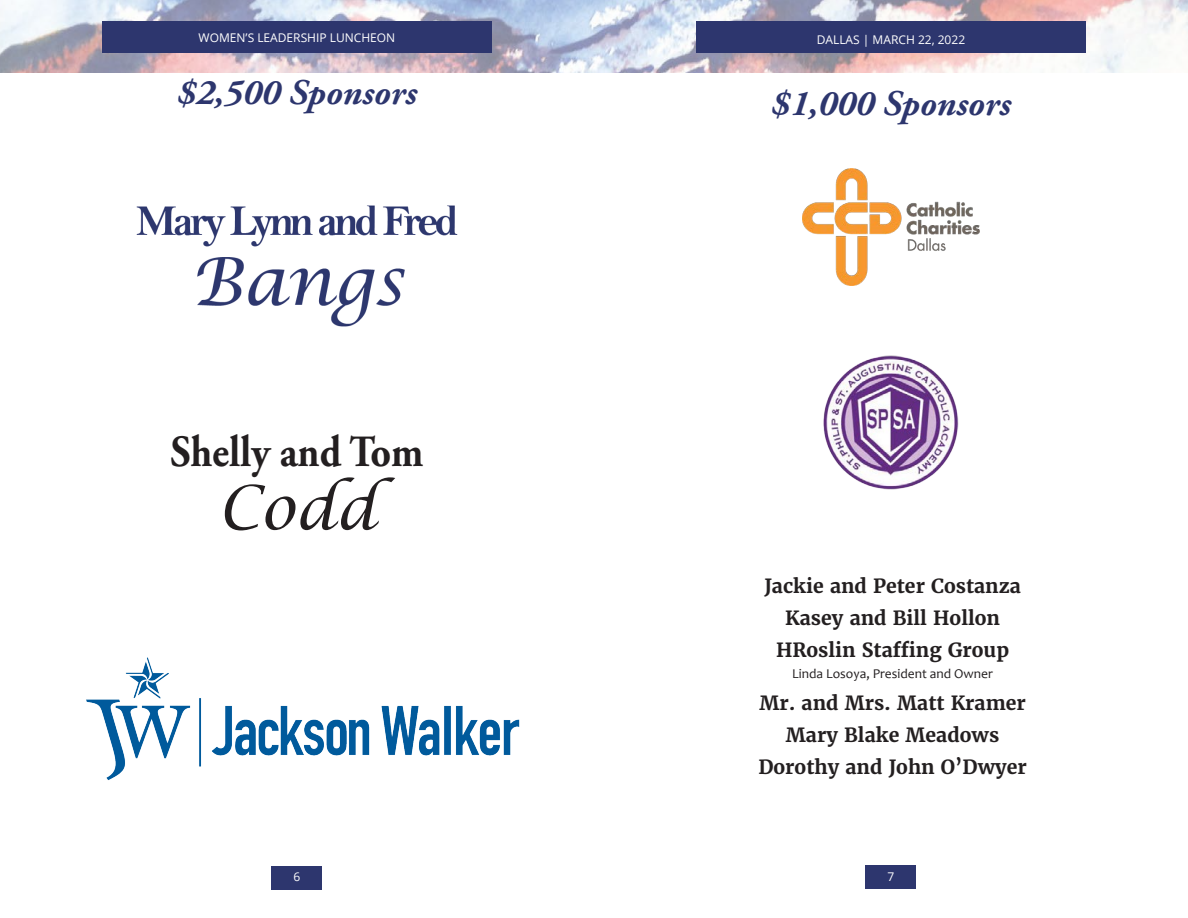
<style>
.page{position:relative;width:1188px;height:918px;background:#fff}
.page>*{position:absolute;margin:0;border:0;box-sizing:border-box;transform-origin:0 0}
.Body_Text_Defaults{font:italic 60.75px "Lucida Calligraphy";color:#231f20}
.Body_Text_Defaults-2{font:700 44.55px "Adobe Garamond Pro";color:#231f20;scale:.9 1}
.Section_Title{font:italic 700 36px "Adobe Garamond Pro";color:#2d366e}
.Short_Blurb_Header{font:700 19.5px "Merriweather";color:#231f20}
.Table_Body_Text{font:13.5px "Candara";color:#231f20}
.t1{font:12px "Open Sans";color:#fff}
</style>
<div class="page">
<img style="left:0;top:0;width:1188px;height:73px">
<img style="left:823px;top:355px;width:136px;height:135px">
<img style="left:802px;top:168px;width:178px;height:117px">
<img style="left:136px;top:205px;width:322px;height:122px">
<img style="left:86px;top:657px;width:434px;height:123px">
<div style="left:866px;top:865px;width:50px;height:24px;background:#2d366e"></div>
<div style="left:272px;top:866px;width:50px;height:23px;background:#2d366e"></div>
<div style="left:696px;top:21px;width:390px;height:32px;background:#2d366e"></div>
<div style="left:102px;top:21px;width:390px;height:32px;background:#2d366e"></div>
<p class="t1" style="left:199px;top:30px;width:198px">WOMEN’S LEADERSHIP LUNCHEON</p>
<p class="t1" style="left:817px;top:31px;width:150px">DALLAS | MARCH 22, 2022</p>
<p class="Section_Title" style="left:177px;top:72px;width:241px">$2,500 Sponsors</p>
<p class="Body_Text_Defaults-2" style="left:171px;top:426px;width:282px">Shelly and Tom</p>
<p class="Body_Text_Defaults" style="left:218px;top:471px;width:160px">Codd</p>
<p class="Section_Title" style="left:771px;top:83px;width:241px">$1,000 Sponsors</p>
<p class="Short_Blurb_Header" style="left:764px;top:574px;width:258px">Jackie and Peter Costanza</p>
<p class="Short_Blurb_Header" style="left:785px;top:606px;width:216px">Kasey and Bill Hollon</p>
<p class="Short_Blurb_Header" style="left:776px;top:637px;width:235px">HRoslin Staffing Group</p>
<p class="Table_Body_Text" style="left:792px;top:665px;width:202px">Linda Losoya, President and Owner</p>
<p class="Short_Blurb_Header" style="left:759px;top:691px;width:268px">Mr. and Mrs. Matt Kramer</p>
<p class="Short_Blurb_Header" style="left:786px;top:722px;width:215px">Mary Blake Meadows</p>
<p class="Short_Blurb_Header" style="left:758px;top:754px;width:270px">Dorothy and John O’Dwyer</p>
<p class="t1" style="left:294px;top:868px;width:8px">6</p>
<p class="t1" style="left:888px;top:868px;width:8px">7</p>
</div>
